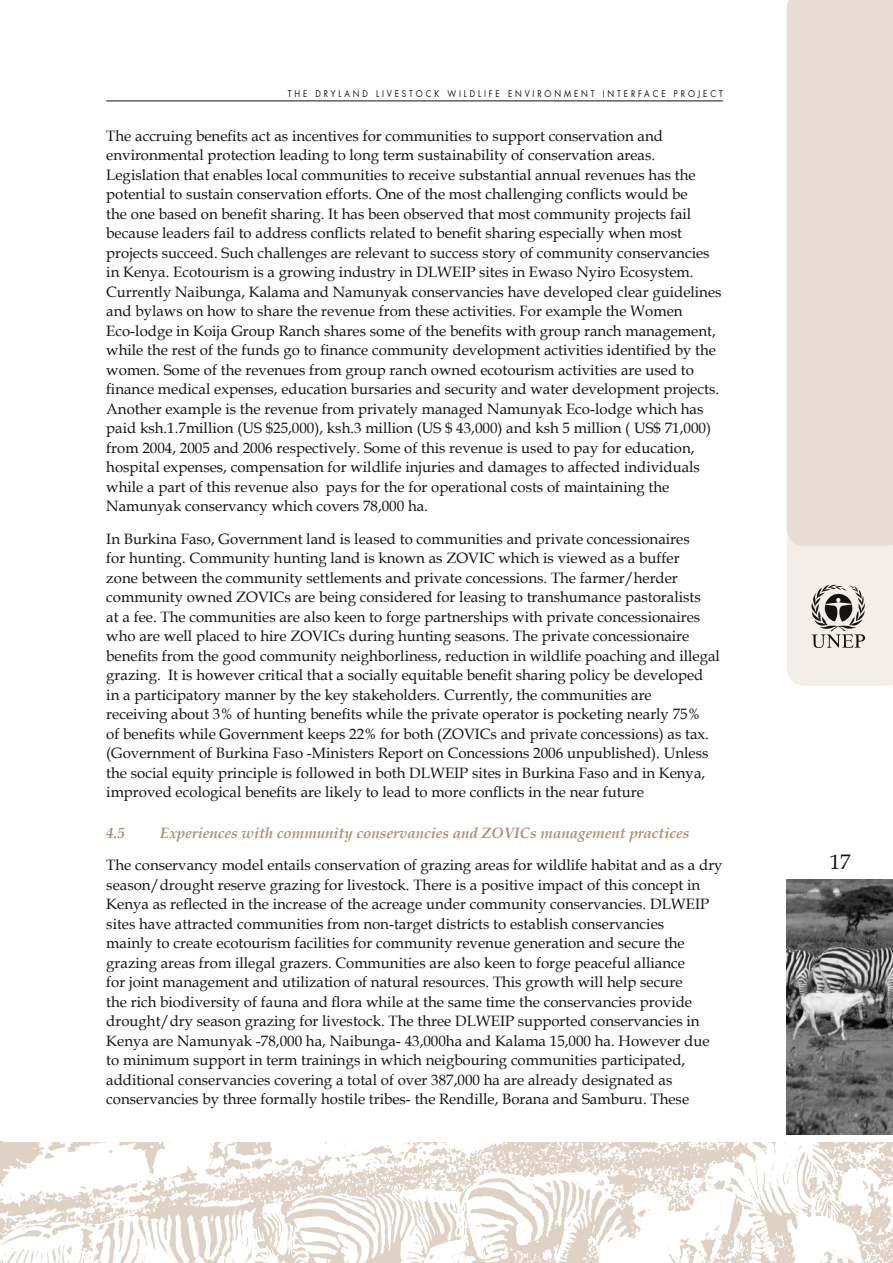
<style>
.page{position:relative;width:893px;height:1263px;background:#fff}
.page>*{position:absolute;margin:0;border:0;box-sizing:border-box;transform-origin:0 0}
.t1{font:21px "Book Antiqua";color:#151312}
.t2{font:15px/19.5px "Book Antiqua";color:#151312}
.t3{font:italic 700 15px "Book Antiqua";color:#b08f6e}
.t4{font:9px "Futura";letter-spacing:.35em;color:#151312;scale:.9 1}
</style>
<div class="page">
<img style="left:2px;top:1142px;width:891px;height:121px">
<img style="left:0;top:1142px;width:2px;height:121px">
<div style="left:787px;top:546px;width:106px;height:140px;background:#f3eee9"></div>
<div style="left:787px;top:0;width:106px;height:546px;background:#e7ddd3"></div>
<hr style="left:106px;top:101px;width:617px;height:1px;background:#151312">
<svg style="left:811px;top:585px;width:54px;height:63px;background:#aba7a4"></svg>
<img style="left:786px;top:880px;width:107px;height:255px">
<p class="t4" style="left:288px;top:88px;width:485px">THE DRYLAND LIVESTOCK WILD LIFE E NVIRONMENT I NTERFACE PROJECT</p>
<p class="t2" style="left:106px;top:126px;width:617px">The accruing benefits act as incentives for communities to support conservation and environmental protection leading to long term sustainability of conservation areas.<br>Legislation that enables local communities to receive substantial annual revenues has the potential to sustain conservation efforts. One of the most challenging conflicts would be<br>the one based on benefit sharing. It has been observed that most community projects fail because leaders fail to address conflicts related to benefit sharing especially when most projects succeed. Such challenges are relevant to success story of community conservancies in Kenya. Ecotourism is a growing industry in DLWEIP sites in Ewaso Nyiro Ecosystem.<br>Currently Naibunga, Kalama and Namunyak conservancies have developed clear guidelines and bylaws on how to share the revenue from these activities. For example the Women Eco-lodge in Koija Group Ranch shares some of the benefits with group ranch management, while the rest of the funds go to finance community development activities identified by the women. Some of the revenues from group ranch owned ecotourism activities are used to finance medical expenses, education bursaries and security and water development projects.<br>Another example is the revenue from privately managed Namunyak Eco-lodge which has paid ksh.1.7million (US $25,000), ksh.3 million (US $ 43,000) and ksh 5 million ( US$ 71,000) from 2004, 2005 and 2006 respectively. Some of this revenue is used to pay for education, hospital expenses, compensation for wildlife injuries and damages to affected individuals while a part of this revenue also pays for the for operational costs of maintaining the Namunyak conservancy which covers 78,000 ha.</p>
<p class="t2" style="left:106px;top:528px;width:615px">In Burkina Faso, Government land is leased to communities and private concessionaires<br>for hunting. Community hunting land is known as ZOVIC which is viewed as a buffer<br>zone between the community settlements and private concessions. The farmer/herder community owned ZOVICs are being considered for leasing to transhumance pastoralists<br>at a fee. The communities are also keen to forge partnerships with private concessionaires who are well placed to hire ZOVICs during hunting seasons. The private concessionaire benefits from the good community neighborliness, reduction in wildlife poaching and illegal grazing. It is however critical that a socially equitable benefit sharing policy be developed in a participatory manner by the key stakeholders. Currently, the communities are<br>receiving about 3% of hunting benefits while the private operator is pocketing nearly 75%<br>of benefits while Government keeps 22% for both (ZOVICs and private concessions) as tax. (Government of Burkina Faso -Ministers Report on Concessions 2006 unpublished). Unless the social equity principle is followed in both DLWEIP sites in Burkina Faso and in Kenya, improved ecological benefits are likely to lead to more conflicts in the near future</p>
<p class="t3" style="left:106px;top:824px;width:20px">4.5</p>
<p class="t3" style="left:160px;top:824px;width:531px">Experiences with community conservancies and ZOVICs management practices</p>
<p class="t2" style="left:106px;top:855px;width:618px">The conservancy model entails conservation of grazing areas for wildlife habitat and as a dry season/drought reserve grazing for livestock. There is a positive impact of this concept in Kenya as reflected in the increase of the acreage under community conservancies. DLWEIP sites have attracted communities from non-target districts to establish conservancies<br>mainly to create ecotourism facilities for community revenue generation and secure the grazing areas from illegal grazers. Communities are also keen to forge peaceful alliance<br>for joint management and utilization of natural resources. This growth will help secure<br>the rich biodiversity of fauna and flora while at the same time the conservancies provide drought/dry season grazing for livestock. The three DLWEIP supported conservancies in Kenya are Namunyak -78,000 ha, Naibunga- 43,000ha and Kalama 15,000 ha. However due to minimum support in term trainings in which neigbouring communities participated, additional conservancies covering a total of over 387,000 ha are already designated as conservancies by three formally hostile tribes- the Rendille, Borana and Samburu. These</p>
<h1 class="t1" style="left:830px;top:847px;width:22px">17</h1>
</div>
